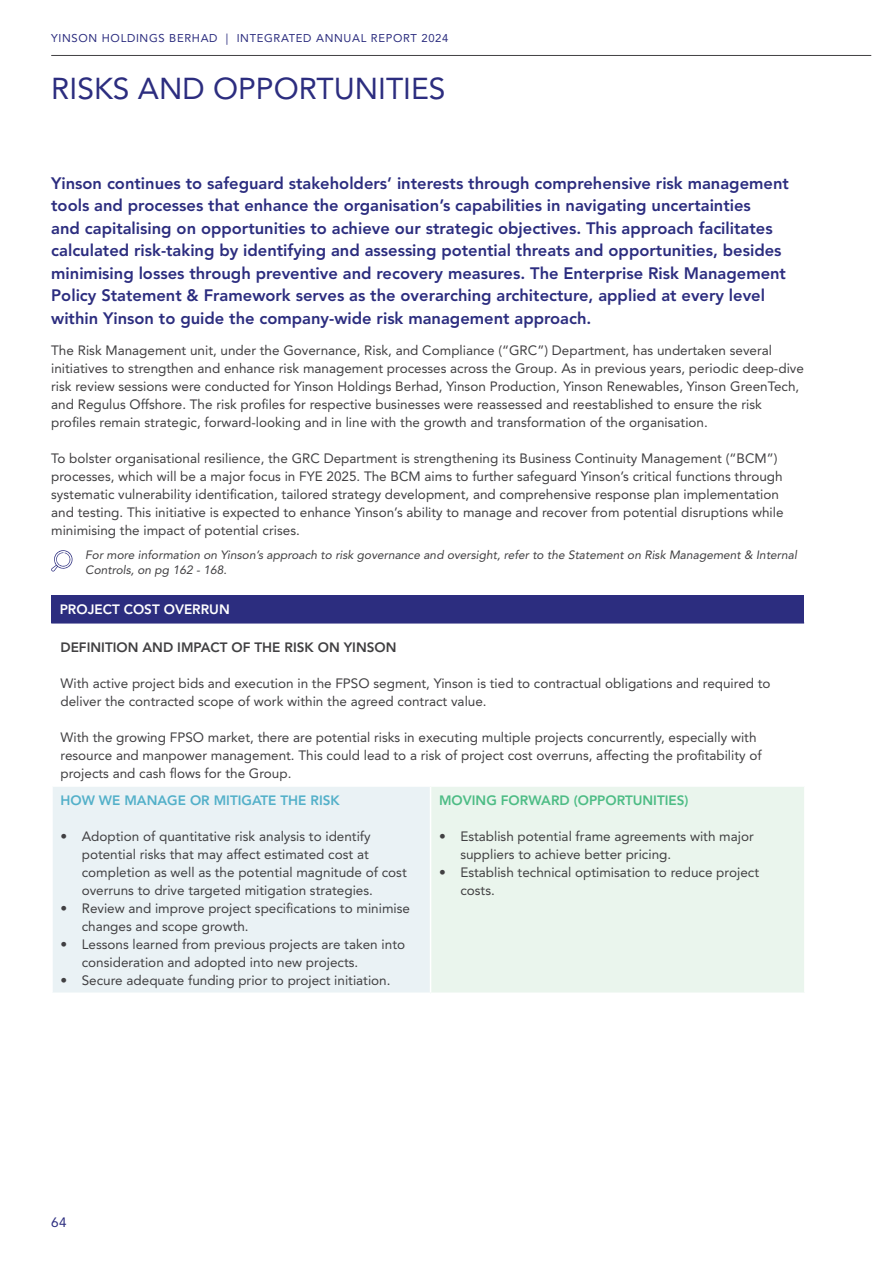
<style>
.page{position:relative;width:872px;height:1263px;background:#fff}
.page>*{position:absolute;margin:0;border:0;box-sizing:border-box;transform-origin:0 0}
.t1{font:30px "Avenir LT Std";color:#2c2d7f}
.t2{font:800 16.5px/22.5px "Avenir LT Std";color:#2c2d7f}
.t3{font:13.5px/18px "Avenir LT Std";color:#414042}
.t4{font:800 13.5px "Avenir LT Std";color:#414042}
.t5{font:800 13.5px "Avenir LT Std";color:#53b0c9}
.t6{font:800 13.5px "Avenir LT Std";color:#4dbc85}
.t7{font:800 13.5px "Avenir LT Std";color:#fff}
.t8{font:13.5px "Avenir LT Std";color:#2c2d7f}
.t9{font:italic 12px/15px "Avenir LT Std";color:#414042}
.t10{font:11.25px "Avenir LT Std";letter-spacing:.06em;color:#2c2d7f}
</style>
<div class="page">
<hr style="left:51px;top:55px;width:820px;height:1px;background:#414042">
<div style="left:51px;top:596px;width:753px;height:27px;background:#2c2d7f"></div>
<div style="left:52px;top:786px;width:378px;height:207px;background:#eaf2f5"></div>
<div style="left:430px;top:786px;width:375px;height:207px;background:#eaf5ed"></div>
<hr style="left:51px;top:785px;width:379px;height:2px;background:#fff">
<hr style="left:51px;top:787px;width:2px;height:205px;background:#fff">
<hr style="left:430px;top:785px;width:375px;height:2px;background:#fff">
<hr style="left:430px;top:787px;width:1px;height:205px;background:#fff">
<hr style="left:804px;top:787px;width:1px;height:205px;background:#fff">
<hr style="left:51px;top:992px;width:379px;height:2px;background:#fff">
<hr style="left:430px;top:992px;width:375px;height:2px;background:#fff">
<svg style="left:51px;top:550px;width:21px;height:21px"></svg>
<p class="t10" style="left:51px;top:32px;width:399px">YINSON HOLDINGS BERHAD | INTEGRATED ANNUAL REPORT 2024</p>
<h1 class="t1" style="left:51px;top:71px;width:396px">RISKS AND OPPORTUNITIES</h1>
<p class="t2" style="left:51px;top:172px;width:739px">Yinson continues to safeguard stakeholders’ interests through comprehensive risk management tools and processes that enhance the organisation’s capabilities in navigating uncertainties<br>and capitalising on opportunities to achieve our strategic objectives. This approach facilitates calculated risk-taking by identifying and assessing potential threats and opportunities, besides minimising losses through preventive and recovery measures. The Enterprise Risk Management Policy Statement &amp; Framework serves as the overarching architecture, applied at every level within Yinson to guide the company-wide risk management approach.</p>
<p class="t3" style="left:51px;top:342px;width:754px">The Risk Management unit, under the Governance, Risk, and Compliance (“GRC”) Department, has undertaken several initiatives to strengthen and enhance risk management processes across the Group. As in previous years, periodic deep-dive risk review sessions were conducted for Yinson Holdings Berhad, Yinson Production, Yinson Renewables, Yinson GreenTech, and Regulus Offshore. The risk profiles for respective businesses were reassessed and reestablished to ensure the risk profiles remain strategic, forward-looking and in line with the growth and transformation of the organisation.</p>
<p class="t3" style="left:51px;top:450px;width:734px">To bolster organisational resilience, the GRC Department is strengthening its Business Continuity Management (“BCM”) processes, which will be a major focus in FYE 2025. The BCM aims to further safeguard Yinson’s critical functions through systematic vulnerability identification, tailored strategy development, and comprehensive response plan implementation and testing. This initiative is expected to enhance Yinson’s ability to manage and recover from potential disruptions while minimising the impact of potential crises.</p>
<p class="t9" style="left:85px;top:548px;width:713px">For more information on Yinson’s approach to risk governance and oversight, refer to the Statement on Risk Management &amp; Internal<br>Controls, on pg 162 - 168.</p>
<p class="t7" style="left:60px;top:602px;width:171px">PROJECT COST OVERRUN</p>
<p class="t4" style="left:60px;top:639px;width:337px">DEFINITION AND IMPACT OF THE RISK ON YINSON</p>
<p class="t3" style="left:60px;top:674px;width:711px">With active project bids and execution in the FPSO segment, Yinson is tied to contractual obligations and required to deliver the contracted scope of work within the agreed contract value.</p>
<p class="t3" style="left:60px;top:728px;width:702px">With the growing FPSO market, there are potential risks in executing multiple projects concurrently, especially with resource and manpower management. This could lead to a risk of project cost overruns, affecting the profitability of projects and cash flows for the Group.</p>
<p class="t5" style="left:60px;top:792px;width:281px">HOW WE MANAGE OR MITIGATE THE RISK</p>
<p class="t3" style="left:82px;top:827px;width:326px;text-indent:-21px">• Adoption of quantitative risk analysis to identify potential risks that may affect estimated cost at completion as well as the potential magnitude of cost overruns to drive targeted mitigation strategies.</p>
<p class="t3" style="left:82px;top:899px;width:330px;text-indent:-21px">• Review and improve project specifications to minimise changes and scope growth.</p>
<p class="t3" style="left:82px;top:935px;width:325px;text-indent:-21px">• Lessons learned from previous projects are taken into consideration and adopted into new projects.</p>
<p class="t3" style="left:60px;top:971px;width:331px">• Secure adequate funding prior to project initiation.</p>
<p class="t6" style="left:439px;top:792px;width:251px">MOVING FORWARD (OPPORTUNITIES)</p>
<p class="t3" style="left:460px;top:827px;width:295px;text-indent:-21px">• Establish potential frame agreements with major suppliers to achieve better pricing.</p>
<p class="t3" style="left:460px;top:863px;width:300px;text-indent:-21px">• Establish technical optimisation to reduce project costs.</p>
<p class="t8" style="left:51px;top:1214px;width:17px">64</p>
</div>
